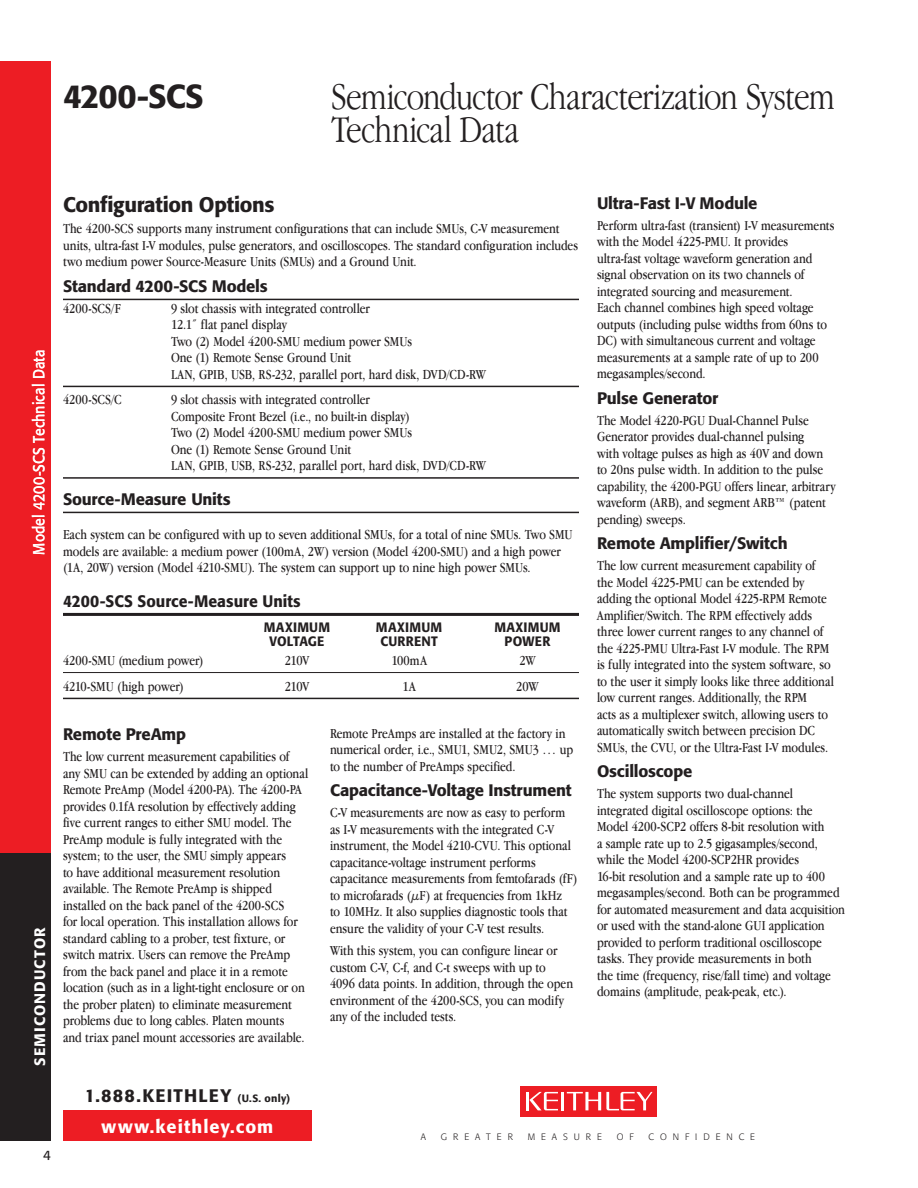
<style>
.page{position:relative;width:918px;height:1188px;background:#fff}
.page>*{position:absolute;margin:0;border:0;box-sizing:border-box;transform-origin:0 0}
.t1{font:300 condensed 39px/33px "Garamond IT Cby BT";letter-spacing:-.025em;color:#231f20}
.t2{font:500 33px "Formata";letter-spacing:-.03em;color:#231f20}
.t3{font:500 21px "Formata";letter-spacing:-.01em;color:#231f20}
.t4{font:500 18px "Formata";letter-spacing:.065em;color:#231f20}
.t5{font:500 18px "Formata";letter-spacing:.06em;color:#fff}
.t6{font:500 16.5px "Formata";letter-spacing:-.01em;color:#231f20}
.t7{font:500 16.5px "Formata";letter-spacing:-.01em;color:#231f20;scale:.95 1}
.t8{font:15.75px "Formata";letter-spacing:.005em;color:#fff;scale:.9 1}
.t9{font:500 15px "Formata";letter-spacing:.07em;color:#fff}
.t10{font:condensed 14.25px/16.5px "Garamond IT Cby BT";color:#231f20}
.t11{font:500 13.5px "Formata";letter-spacing:.02em;color:#231f20;scale:.95 1}
.t12{font:13.5px "Formata";color:#231f20}
.t13{font:300 9.15px "Formata";letter-spacing:.65em;color:#231f20}
.s1{font-size:10.5px}
</style>
<div class="page">
<div style="left:63px;top:1110px;width:249px;height:31px;background:#ed1d24"></div>
<div style="left:0;top:61px;width:51px;height:792px;background:#ed1d24"></div>
<div style="left:0;top:853px;width:51px;height:288px;background:#231f20"></div>
<div style="left:520px;top:1086px;width:137px;height:30px;background:#ed1d24"></div>
<hr style="left:561px;top:1092px;width:3px;height:18px;background:#fff">
<hr style="left:526px;top:1092px;width:3px;height:18px;background:#fff">
<svg style="left:529px;top:1092px;width:29px;height:18px"></svg>
<svg style="left:567px;top:1092px;width:86px;height:18px"></svg>
<hr style="left:63px;top:299px;width:516px;height:1px;background:#231f20">
<hr style="left:63px;top:386px;width:516px;height:1px;background:#231f20">
<hr style="left:63px;top:477px;width:516px;height:2px;background:#231f20">
<hr style="left:63px;top:512px;width:516px;height:1px;background:#231f20">
<hr style="left:63px;top:613px;width:516px;height:3px;background:#231f20">
<hr style="left:63px;top:672px;width:516px;height:1px;background:#231f20">
<hr style="left:63px;top:698px;width:516px;height:1px;background:#231f20">
<h2 class="t2" style="left:63px;top:76px;width:142px">4200-SCS</h2>
<h1 class="t1" style="left:331px;top:80px;width:505px">Semiconductor Characterization System<br>Technical Data</h1>
<p class="t8" style="left:29px;top:555px;width:229px;rotate:-90deg">Model 4200-SCS Technical Data</p>
<p class="t9" style="left:30px;top:1066px;width:140px;rotate:-90deg">Semiconductor</p>
<p class="t12" style="left:43px;top:1148px;width:9px">4</p>
<h3 class="t3" style="left:63px;top:192px;width:213px">Configuration Options</h3>
<p class="t10" style="left:63px;top:221px;width:517px">The 4200-SCS supports many instrument configurations that can include SMUs, C-V measurement units, ultra-fast I-V modules, pulse generators, and oscilloscopes. The standard configuration includes two medium power Source-Measure Units (SMUs) and a Ground Unit.</p>
<p class="t6" style="left:63px;top:276px;width:206px">Standard 4200-SCS Models</p>
<p class="t10" style="left:63px;top:300px;width:59px">4200-SCS/F</p>
<p class="t10" style="left:171px;top:300px;width:316px">9 slot chassis with integrated controller<br>12.1˝ flat panel display<br>Two (2) Model 4200-SMU medium power SMUs<br>One (1) Remote Sense Ground Unit<br>LAN, GPIB, USB, RS-232, parallel port, hard disk, DVD/CD-RW</p>
<p class="t10" style="left:63px;top:392px;width:60px">4200-SCS/C</p>
<p class="t10" style="left:171px;top:392px;width:316px">9 slot chassis with integrated controller<br>Composite Front Bezel (i.e., no built-in display)<br>Two (2) Model 4200-SMU medium power SMUs<br>One (1) Remote Sense Ground Unit<br>LAN, GPIB, USB, RS-232, parallel port, hard disk, DVD/CD-RW</p>
<p class="t6" style="left:63px;top:489px;width:169px">Source-Measure Units</p>
<p class="t10" style="left:63px;top:527px;width:511px">Each system can be configured with up to seven additional SMUs, for a total of nine SMUs. Two SMU models are available: a medium power (100mA, 2W) version (Model 4200-SMU) and a high power (1A, 20W) version (Model 4210-SMU). The system can support up to nine high power SMUs.</p>
<p class="t7" style="left:63px;top:591px;width:252px">4200-SCS Source-Measure Units</p>
<p class="t11" style="left:264px;top:619px;width:95px">Maximum Ma</p>
<p class="t11" style="left:397px;top:619px;width:74px">ximum Ma</p>
<p class="t11" style="left:516px;top:619px;width:49px">ximum</p>
<p class="t11" style="left:270px;top:633px;width:34px">VoltageCu</p>
<p class="t11" style="left:397px;top:633px;width:41px">rrent</p>
<p class="t11" style="left:505px;top:633px;width:50px">Powe r</p>
<p class="t10" style="left:63px;top:653px;width:142px">4200-SMU (medium power)</p>
<p class="t10" style="left:285px;top:653px;width:26px">210V</p>
<p class="t10" style="left:391px;top:653px;width:37px">100mA</p>
<p class="t10" style="left:519px;top:653px;width:18px">2W</p>
<p class="t10" style="left:63px;top:678px;width:122px">4210-SMU (high power)</p>
<p class="t10" style="left:285px;top:678px;width:26px">210V</p>
<p class="t10" style="left:403px;top:678px;width:15px">1A</p>
<p class="t10" style="left:516px;top:678px;width:24px">20W</p>
<p class="t6" style="left:63px;top:724px;width:125px">Remote PreAmp</p>
<p class="t10" style="left:63px;top:749px;width:247px">The low current measurement capabilities of any SMU can be extended by adding an optional Remote PreAmp (Model 4200-PA). The 4200-PA provides 0.1fA resolution by effectively adding five current ranges to either SMU model. The PreAmp module is fully integrated with the system; to the user, the SMU simply appears<br>to have additional measurement resolution available. The Remote PreAmp is shipped installed on the back panel of the 4200-SCS<br>for local operation. This installation allows for standard cabling to a prober, test fixture, or switch matrix. Users can remove the PreAmp from the back panel and place it in a remote location (such as in a light-tight enclosure or on the prober platen) to eliminate measurement problems due to long cables. Platen mounts<br>and triax panel mount accessories are available.</p>
<p class="t4" style="left:85px;top:1085px;width:207px">1.888.KEITHLEY <span class="s1">(U.S. only)</span></p>
<p class="t10" style="left:330px;top:725px;width:245px">Remote PreAmps are installed at the factory in numerical order, i.e., SMU1, SMU2, SMU3 … up to the number of PreAmps specified.</p>
<p class="t6" style="left:330px;top:781px;width:243px">Capacitance-Voltage Instrument</p>
<p class="t10" style="left:330px;top:805px;width:249px">C-V measurements are now as easy to perform as I-V measurements with the integrated C-V instrument, the Model 4210-CVU. This optional capacitance-voltage instrument performs capacitance measurements from femtofarads (fF) to microfarads (µF) at frequencies from 1kHz<br>to 10MHz. It also supplies diagnostic tools that ensure the validity of your C-V test results.</p>
<p class="t10" style="left:330px;top:943px;width:245px">With this system, you can configure linear or custom C-V, C-f, and C-t sweeps with up to 4096 data points. In addition, through the open environment of the 4200-SCS, you can modify any of the included tests.</p>
<p class="t6" style="left:597px;top:193px;width:162px">Ultra-Fast I-V Module</p>
<p class="t10" style="left:597px;top:217px;width:239px">Perform ultra-fast (transient) I-V measurements with the Model 4225-PMU. It provides ultra-fast voltage waveform generation and signal observation on its two channels of integrated sourcing and measurement.<br>Each channel combines high speed voltage outputs (including pulse widths from 60ns to DC) with simultaneous current and voltage measurements at a sample rate of up to 200 megasamples/second.</p>
<p class="t6" style="left:597px;top:388px;width:123px">Pulse Generator</p>
<p class="t10" style="left:597px;top:412px;width:240px">The Model 4220-PGU Dual-Channel Pulse Generator provides dual-channel pulsing<br>with voltage pulses as high as 40V and down to 20ns pulse width. In addition to the pulse capability, the 4200-PGU offers linear, arbitrary waveform (ARB), and segment ARB™ (patent pending) sweeps.</p>
<p class="t6" style="left:597px;top:533px;width:192px">Remote Amplifier/Switch</p>
<p class="t10" style="left:597px;top:558px;width:239px">The low current measurement capability of the Model 4225-PMU can be extended by adding the optional Model 4225-RPM Remote Amplifier/Switch. The RPM effectively adds three lower current ranges to any channel of the 4225-PMU Ultra-Fast I-V module. The RPM is fully integrated into the system software, so to the user it simply looks like three additional low current ranges. Additionally, the RPM<br>acts as a multiplexer switch, allowing users to automatically switch between precision DC SMUs, the CVU, or the Ultra-Fast I-V modules.</p>
<p class="t6" style="left:597px;top:761px;width:97px">Oscilloscope</p>
<p class="t10" style="left:597px;top:786px;width:250px">The system supports two dual-channel integrated digital oscilloscope options: the Model 4200-SCP2 offers 8-bit resolution with<br>a sample rate up to 2.5 gigasamples/second, while the Model 4200-SCP2HR provides<br>16-bit resolution and a sample rate up to 400 megasamples/second. Both can be programmed for automated measurement and data acquisition or used with the stand-alone GUI application provided to perform traditional oscilloscope tasks. They provide measurements in both<br>the time (frequency, rise/fall time) and voltage domains (amplitude, peak-peak, etc.).</p>
<p class="t5" style="left:102px;top:1115px;width:173px">www.keithley.com</p>
<p class="t13" style="left:421px;top:1131px;width:7px">A</p>
<p class="t13" style="left:441px;top:1131px;width:73px">GREATER</p>
<p class="t13" style="left:528px;top:1131px;width:76px">MEASURE</p>
<p class="t13" style="left:617px;top:1131px;width:18px">O F</p>
<p class="t13" style="left:649px;top:1131px;width:108px">CONFIDENCE</p>
</div>
